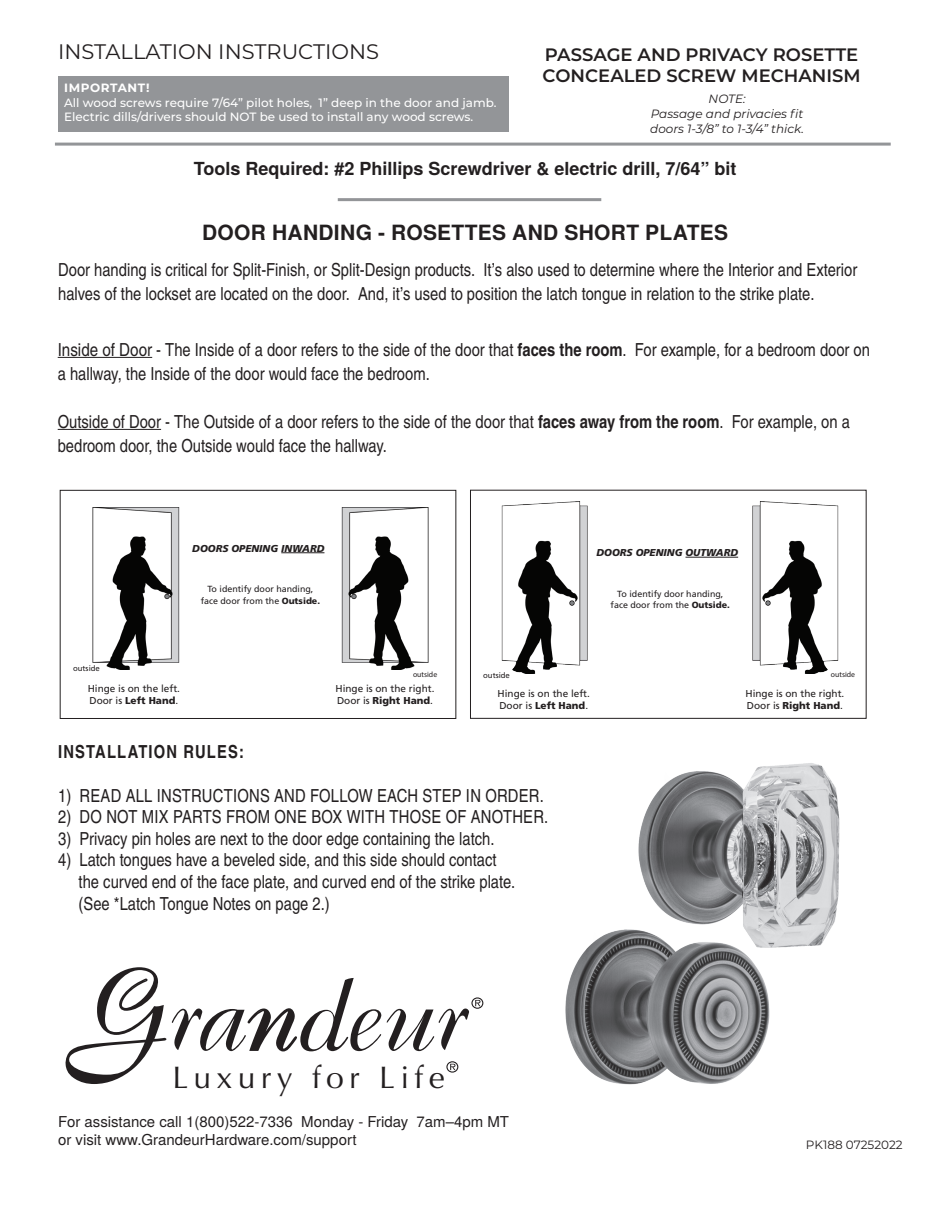
<style>
.page{position:relative;width:945px;height:1215px;background:#fff}
.page>*{position:absolute;margin:0;border:0;box-sizing:border-box;transform-origin:0 0}
.t1{font:31.2px "Optima";letter-spacing:.165em;color:#231f20}
.t2{font:700 21px "Te X Gyre Heros";letter-spacing:.015em;color:#231f20}
.t3{font:21px "Montserrat";color:#231f20}
.t4{font:18px/24px "Te X Gyre Heros Condensed";color:#231f20}
.t5{font:700 18px "Te X Gyre Heros";color:#231f20}
.t6{font:600 18px/21.6px "Montserrat";color:#231f20}
.t7{font:700 18px "Te X Gyre Heros Condensed";letter-spacing:.065em;color:#231f20}
.t8{font:15px/18px "Te X Gyre Heros";color:#231f20}
.t9{font:500 12px/14.4px "Montserrat";color:#fff}
.t10{font:italic 12px/15px "Montserrat";color:#231f20;text-align:center}
.t11{font:12px "Montserrat";color:#231f20}
.t12{font:700 12px "Montserrat";letter-spacing:.05em;color:#fff}
.t13{font:10.05px/12px "Frutiger";color:#231f20}
.t14{font:italic 900 10.05px "Frutiger";color:#231f20}
.t15{font:8.85px/11.1px "Frutiger";color:#231f20;text-align:center}
.t16{font:7.8px "Frutiger";color:#231f20}
.t17{font:7.8px "Myriad Pro";color:#231f20}
.s1{font-weight:700}
.s2{font-weight:900}
</style>
<div class="page">
<hr style="left:55px;top:143px;width:836px;height:3px;background:#939598">
<hr style="left:338px;top:198px;width:263px;height:3px;background:#939598">
<div style="left:58px;top:76px;width:450px;height:56px;background:#939598"></div>
<hr style="left:58px;top:357px;width:94px;height:1px;background:#231f20">
<hr style="left:58px;top:429px;width:103px;height:1px;background:#231f20">
<img style="left:92px;top:507px;width:88px;height:162px">
<img style="left:341px;top:507px;width:88px;height:162px">
<img style="left:752px;top:502px;width:87px;height:172px">
<img style="left:501px;top:502px;width:87px;height:172px">
<div style="left:70px;top:663px;width:33px;height:13px;background:#fff"></div>
<hr style="left:281px;top:553px;width:43px;height:1px;background:#231f20">
<hr style="left:686px;top:557px;width:52px;height:1px;background:#231f20">
<div style="left:60px;top:490px;width:396px;height:229px;border:1px solid #231f20"></div>
<div style="left:470px;top:490px;width:396px;height:229px;border:1px solid #231f20"></div>
<svg style="left:65px;top:967px;width:101px;height:117px"></svg>
<svg style="left:172px;top:978px;width:209px;height:73px"></svg>
<svg style="left:387px;top:997px;width:96px;height:54px"></svg>
<svg style="left:446px;top:1061px;width:12px;height:12px"></svg>
<img style="left:638px;top:763px;width:202px;height:185px">
<img style="left:565px;top:912px;width:206px;height:173px">
<p class="t3" style="left:58px;top:37px;width:323px">INSTALLATION INSTRUCTIONS</p>
<p class="t6" style="left:543px;top:43px;width:320px">PASSAGE AND PRIVACY ROSETTE<br>CONCEALED SCREW MECHANISM</p>
<p class="t12" style="left:64px;top:79px;width:87px">IMPORTANT!</p>
<p class="t9" style="left:64px;top:95px;width:434px">All wood screws require 7/64” pilot holes, 1” deep in the door and jamb.<br>Electric dills/drivers should NOT be used to install any wood screws.</p>
<p class="t10" style="left:650px;top:91px;width:155px">NOTE:<br>Passage and privacies fit doors 1-3/8” to 1-3/4” thick.</p>
<p class="t5" style="left:194px;top:154px;width:544px">Tools Required: #2 Phillips Screwdriver &amp; electric drill, 7/64” bit</p>
<p class="t2" style="left:202px;top:217px;width:528px">DOOR HANDING - ROSETTES AND SHORT PLATES</p>
<p class="t4" style="left:58px;top:257px;width:801px">Door handing is critical for Split-Finish, or Split-Design products. It’s also used to determine where the Interior and Exterior halves of the lockset are located on the door. And, it’s used to position the latch tongue in relation to the strike plate.</p>
<p class="t4" style="left:58px;top:337px;width:814px">Inside of Door - The Inside of a door refers to the side of the door that <span class="s1">faces the room</span>. For example, for a bedroom door on a hallway, the Inside of the door would face the bedroom.</p>
<p class="t4" style="left:58px;top:409px;width:794px">Outside of Door - The Outside of a door refers to the side of the door that <span class="s1">faces away from the room</span>. For example, on a bedroom door, the Outside would face the hallway.</p>
<p class="t16" style="left:73px;top:664px;width:28px">outside</p>
<p class="t14" style="left:192px;top:542px;width:134px">DOORS OPENING INWARD</p>
<p class="t15" style="left:201px;top:584px;width:121px">To identify door handing, face door from the <span class="s2">Outside.</span></p>
<p class="t14" style="left:597px;top:547px;width:143px">DOORS OPENING OUTWARD</p>
<p class="t15" style="left:611px;top:588px;width:121px">To identify door handing, face door from the <span class="s2">Outside.</span></p>
<p class="t16" style="left:483px;top:670px;width:28px">outside</p>
<p class="t17" style="left:413px;top:670px;width:26px">outside</p>
<p class="t17" style="left:831px;top:670px;width:26px">outside</p>
<p class="t13" style="left:88px;top:683px;width:94px">Hinge is on the left.<br>Door is <span class="s2">Left Hand</span>.</p>
<p class="t13" style="left:498px;top:687px;width:94px">Hinge is on the left.<br>Door is <span class="s2">Left Hand</span>.</p>
<p class="t13" style="left:336px;top:683px;width:100px">Hinge is on the right.<br>Door is <span class="s2">Right Hand</span>.</p>
<p class="t13" style="left:745px;top:687px;width:100px">Hinge is on the right.<br>Door is <span class="s2">Right Hand</span>.</p>
<p class="t7" style="left:58px;top:738px;width:187px">INSTALLATION RULES:</p>
<p class="t4" style="left:58px;top:782px;width:487px">1) READ ALL INSTRUCTIONS AND FOLLOW EACH STEP IN ORDER.</p>
<p class="t4" style="left:58px;top:804px;width:492px">2) DO NOT MIX PARTS FROM ONE BOX WITH THOSE OF ANOTHER.</p>
<p class="t4" style="left:58px;top:826px;width:438px">3) Privacy pin holes are next to the door edge containing the latch.</p>
<p class="t4" style="left:79px;top:848px;width:438px;line-height:21.6px;text-indent:-21px">4) Latch tongues have a beveled side, and this side should contact the curved end of the face plate, and curved end of the strike plate. (See *Latch Tongue Notes on page 2.)</p>
<h1 class="t1" style="left:172px;top:1059px;width:274px">Luxury for Life</h1>
<p class="t8" style="left:58px;top:1112px;width:453px">For assistance call 1(800)522-7336 Monday - Friday 7am–4pm MT or visit www.GrandeurHardware.com/support</p>
<p class="t11" style="left:806px;top:1136px;width:98px">PK188 07252022</p>
</div>
